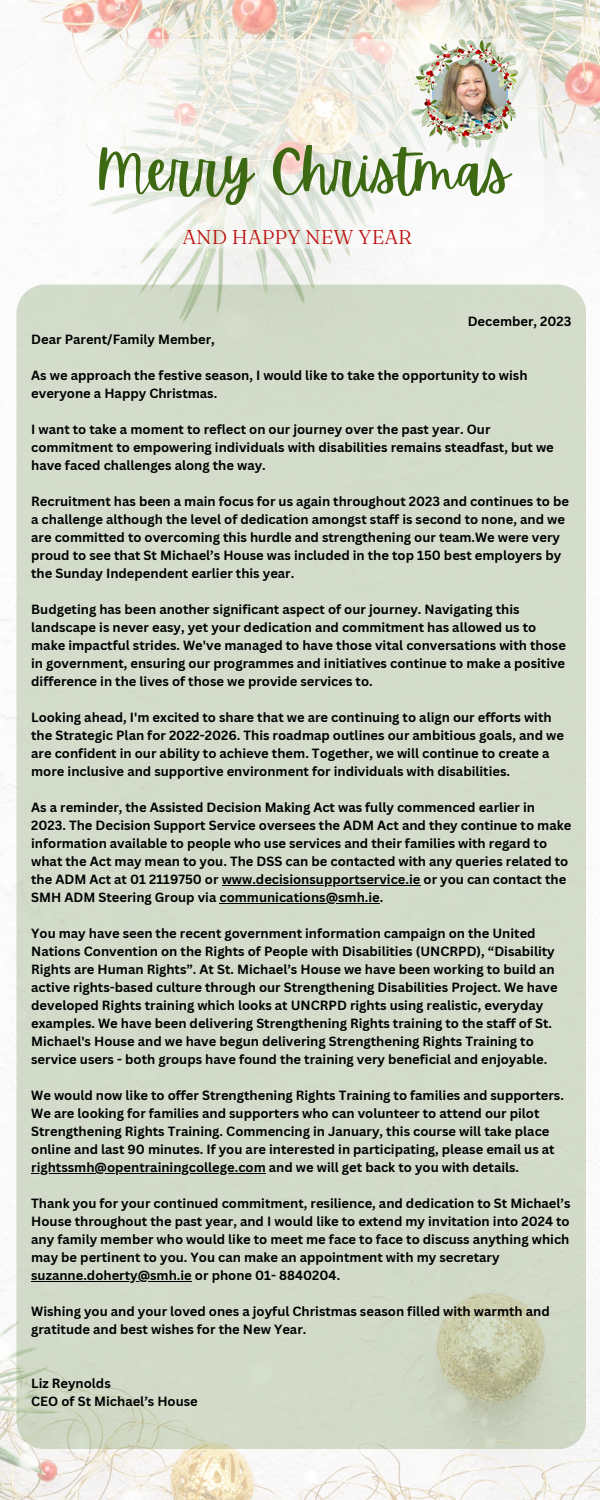
<style>
.page{position:relative;width:600px;height:1500px;background:#fff}
.page>*{position:absolute;margin:0;border:0;box-sizing:border-box;transform-origin:0 0}
.t1{font:56.7px "Apricots";color:#3e6913}
.t2{font:300 20px "Fraunces 9 pt";color:#bc110e}
.t3{font:700 13px/18px "Canva Sans";color:#000}
</style>
<div class="page">
<img style="left:0;top:0;width:600px;height:1500px">
<div style="left:16px;top:285px;width:570px;height:1164px;background:#d3dcca"></div>
<hr style="left:222px;top:885px;width:199px;height:1px;background:#000">
<hr style="left:219px;top:903px;width:161px;height:1px;background:#000">
<hr style="left:31px;top:1173px;width:235px;height:1px;background:#000">
<hr style="left:31px;top:1281px;width:161px;height:1px;background:#000">
<svg style="left:66px;top:39px;width:477px;height:210px;fill:#f8f6f4"></svg>
<img style="left:411px;top:39px;width:106px;height:109px">
<p class="t1" style="left:96px;top:139px;width:415px">Merry Christmas</p>
<p class="t2" style="left:183px;top:224px;width:231px">AND HAPPY NEW YEAR</p>
<p class="t3" style="left:468px;top:312px;width:105px">December, 2023</p>
<p class="t3" style="left:31px;top:330px;width:185px">Dear Parent/Family Member,</p>
<p class="t3" style="left:31px;top:366px;width:498px">As we approach the festive season, I would like to take the opportunity to wish everyone a Happy Christmas.</p>
<p class="t3" style="left:31px;top:420px;width:524px">I want to take a moment to reflect on our journey over the past year. Our commitment to empowering individuals with disabilities remains steadfast, but we have faced challenges along the way.</p>
<p class="t3" style="left:31px;top:492px;width:539px">Recruitment has been a main focus for us again throughout 2023 and continues to be a challenge although the level of dedication amongst staff is second to none, and we are committed to overcoming this hurdle and strengthening our team.We were very proud to see that St Michael’s House was included in the top 150 best employers by the Sunday Independent earlier this year.</p>
<p class="t3" style="left:31px;top:600px;width:536px">Budgeting has been another significant aspect of our journey. Navigating this landscape is never easy, yet your dedication and commitment has allowed us to make impactful strides. We've managed to have those vital conversations with those in government, ensuring our programmes and initiatives continue to make a positive difference in the lives of those we provide services to.</p>
<p class="t3" style="left:31px;top:708px;width:534px">Looking ahead, I'm excited to share that we are continuing to align our efforts with the Strategic Plan for 2022-2026. This roadmap outlines our ambitious goals, and we are confident in our ability to achieve them. Together, we will continue to create a more inclusive and supportive environment for individuals with disabilities.</p>
<p class="t3" style="left:31px;top:798px;width:542px">As a reminder, the Assisted Decision Making Act was fully commenced earlier in 2023. The Decision Support Service oversees the ADM Act and they continue to make information available to people who use services and their families with regard to what the Act may mean to you. The DSS can be contacted with any queries related to the ADM Act at 01 2119750 or www.decisionsupportservice.ie or you can contact the SMH ADM Steering Group via communications@smh.ie.</p>
<p class="t3" style="left:31px;top:924px;width:528px">You may have seen the recent government information campaign on the United Nations Convention on the Rights of People with Disabilities (UNCRPD), “Disability Rights are Human Rights”. At St. Michael’s House we have been working to build an active rights-based culture through our Strengthening Disabilities Project. We have developed Rights training which looks at UNCRPD rights using realistic, everyday examples. We have been delivering Strengthening Rights training to the staff of St.<br>Michael's House and we have begun delivering Strengthening Rights Training to service users - both groups have found the training very beneficial and enjoyable.</p>
<p class="t3" style="left:31px;top:1086px;width:534px">We would now like to offer Strengthening Rights Training to families and supporters.<br>We are looking for families and supporters who can volunteer to attend our pilot Strengthening Rights Training. Commencing in January, this course will take place online and last 90 minutes. If you are interested in participating, please email us at rightssmh@opentrainingcollege.com and we will get back to you with details.</p>
<p class="t3" style="left:31px;top:1194px;width:541px">Thank you for your continued commitment, resilience, and dedication to St Michael’s House throughout the past year, and I would like to extend my invitation into 2024 to any family member who would like to meet me face to face to discuss anything which may be pertinent to you. You can make an appointment with my secretary suzanne.doherty@smh.ie or phone 01- 8840204.</p>
<p class="t3" style="left:31px;top:1302px;width:520px">Wishing you and your loved ones a joyful Christmas season filled with warmth and gratitude and best wishes for the New Year.</p>
<p class="t3" style="left:31px;top:1374px;width:81px">Liz Reynolds</p>
<p class="t3" style="left:31px;top:1392px;width:168px">CEO of St Michael’s House</p>
</div>
